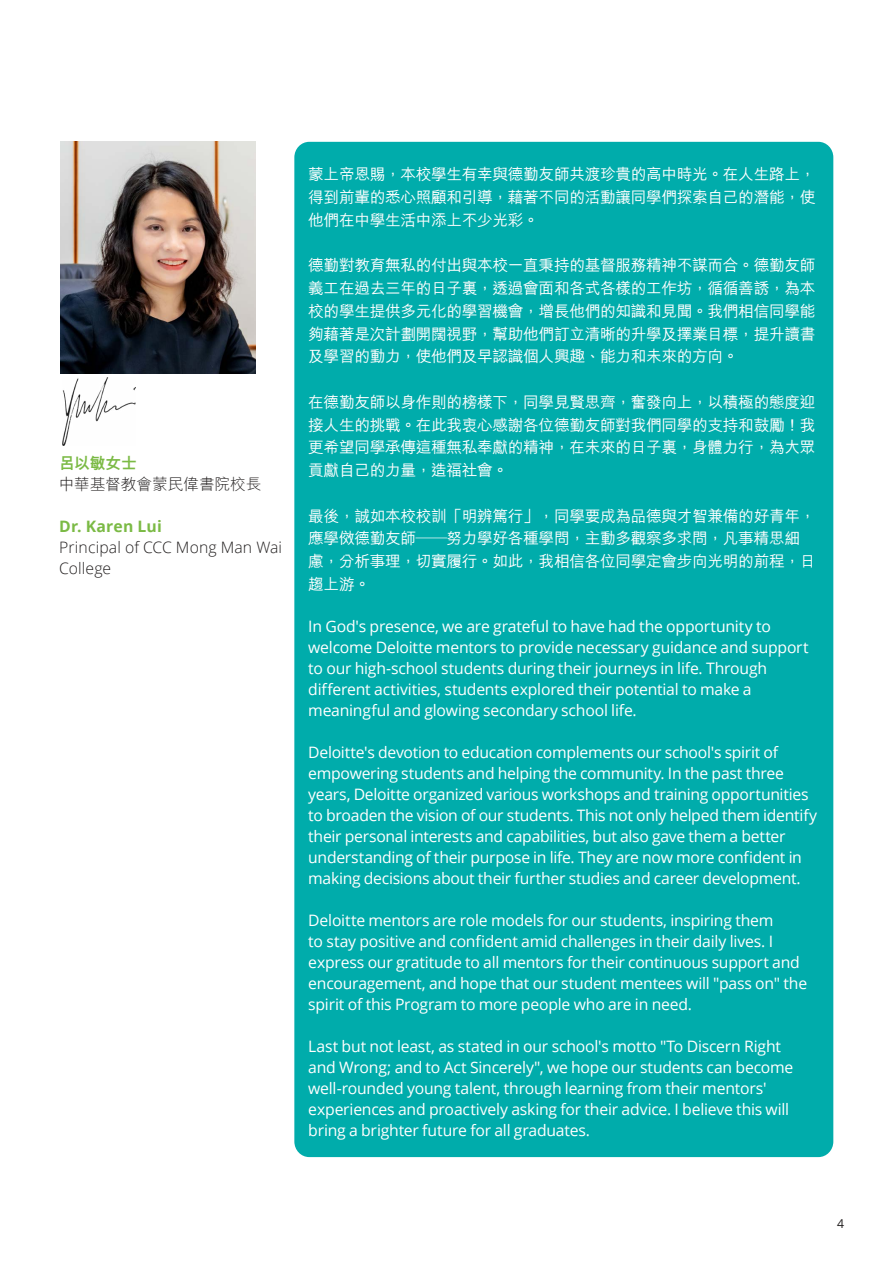
<style>
.page{position:relative;width:893px;height:1265px;background:#fff}
.page>*{position:absolute;margin:0;border:0;box-sizing:border-box;transform-origin:0 0}
.t1{font:15.75px/21px "Open Sans";letter-spacing:-.015em;color:#fff}
.t2{font:500 15.75px/22.8px "M Hei HK";letter-spacing:-.025em;color:#fff;text-align:justify}
.t3{font:300 15.75px/21px "Open Sans";letter-spacing:.005em;color:#221f1f}
.t4{font:300 15.75px "M Hei HK";letter-spacing:-.01em;color:#221f1f}
.t5{font:700 15.75px "Open Sans";letter-spacing:.01em;color:#7bba45}
.t6{font:800 15.75px "M Hei HK";letter-spacing:-.015em;color:#7bba45}
.t7{font:12.25px "Open Sans";color:#221f1f}
</style>
<div class="page">
<div style="left:294px;top:142px;width:539px;height:1015px;background:#00acab;border-radius:15px"></div>
<img style="left:63px;top:378px;width:72px;height:68px">
<img style="left:60px;top:141px;width:196px;height:233px">
<p class="t6" style="left:59px;top:455px;width:79px">呂以敏女士</p>
<p class="t4" style="left:59px;top:476px;width:204px">中華基督教會蒙民偉書院校長</p>
<p class="t5" style="left:59px;top:515px;width:104px">Dr. Karen Lui</p>
<p class="t3" style="left:59px;top:536px;width:225px">Principal of CCC Mong Man Wai<br>College</p>
<p class="t2" style="left:308px;top:162px;width:509px">蒙上帝恩賜，本校學生有幸與德勤友師共渡珍貴的高中時光。在人生路上，得到前輩的悉心照顧和引導，藉著不同的活動讓同學們探索自己的潛能，使他們在中學生活中添上不少光彩。</p>
<p class="t2" style="left:308px;top:253px;width:509px">德勤對教育無私的付出與本校一直秉持的基督服務精神不謀而合。德勤友師義工在過去三年的日子裏，透過會面和各式各樣的工作坊，循循善誘，為本校的學生提供多元化的學習機會，增長他們的知識和見聞。我們相信同學能夠藉著是次計劃開闊視野，幫助他們訂立清晰的升學及擇業目標，提升讀書及學習的動力，使他們及早認識個人興趣、能力和未來的方向。</p>
<p class="t2" style="left:308px;top:389px;width:509px">在德勤友師以身作則的榜樣下，同學見賢思齊，奮發向上，以積極的態度迎接人生的挑戰。在此我衷心感謝各位德勤友師對我們同學的支持和鼓勵！我更希望同學承傳這種無私奉獻的精神，在未來的日子裏，身體力行，為大眾貢獻自己的力量，造福社會。</p>
<p class="t2" style="left:308px;top:503px;width:509px;text-align:left">最後，誠如本校校訓「明辨篤行」，同學要成為品德與才智兼備的好青年，應學傚德勤友師─努力學好各種學問，主動多觀察多求問，凡事精思細慮，分析事理，切實履行。如此，我相信各位同學定會步向光明的前程，日趨上游。</p>
<p class="t1" style="left:308px;top:615px;width:502px">In God's presence, we are grateful to have had the opportunity to welcome Deloitte mentors to provide necessary guidance and support to our high-school students during their journeys in life. Through different activities, students explored their potential to make a meaningful and glowing secondary school life.</p>
<p class="t1" style="left:308px;top:741px;width:510px">Deloitte's devotion to education complements our school's spirit of empowering students and helping the community. In the past three years, Deloitte organized various workshops and training opportunities to broaden the vision of our students. This not only helped them identify their personal interests and capabilities, but also gave them a better understanding of their purpose in life. They are now more confident in making decisions about their further studies and career development.</p>
<p class="t1" style="left:308px;top:909px;width:500px">Deloitte mentors are role models for our students, inspiring them<br>to stay positive and confident amid challenges in their daily lives. I express our gratitude to all mentors for their continuous support and encouragement, and hope that our student mentees will "pass on" the spirit of this Program to more people who are in need.</p>
<p class="t1" style="left:308px;top:1035px;width:487px">Last but not least, as stated in our school's motto "To Discern Right and Wrong; and to Act Sincerely", we hope our students can become well-rounded young talent, through learning from their mentors' experiences and proactively asking for their advice. I believe this will bring a brighter future for all graduates.</p>
<p class="t7" style="left:837px;top:1215px;width:9px">4</p>
</div>
